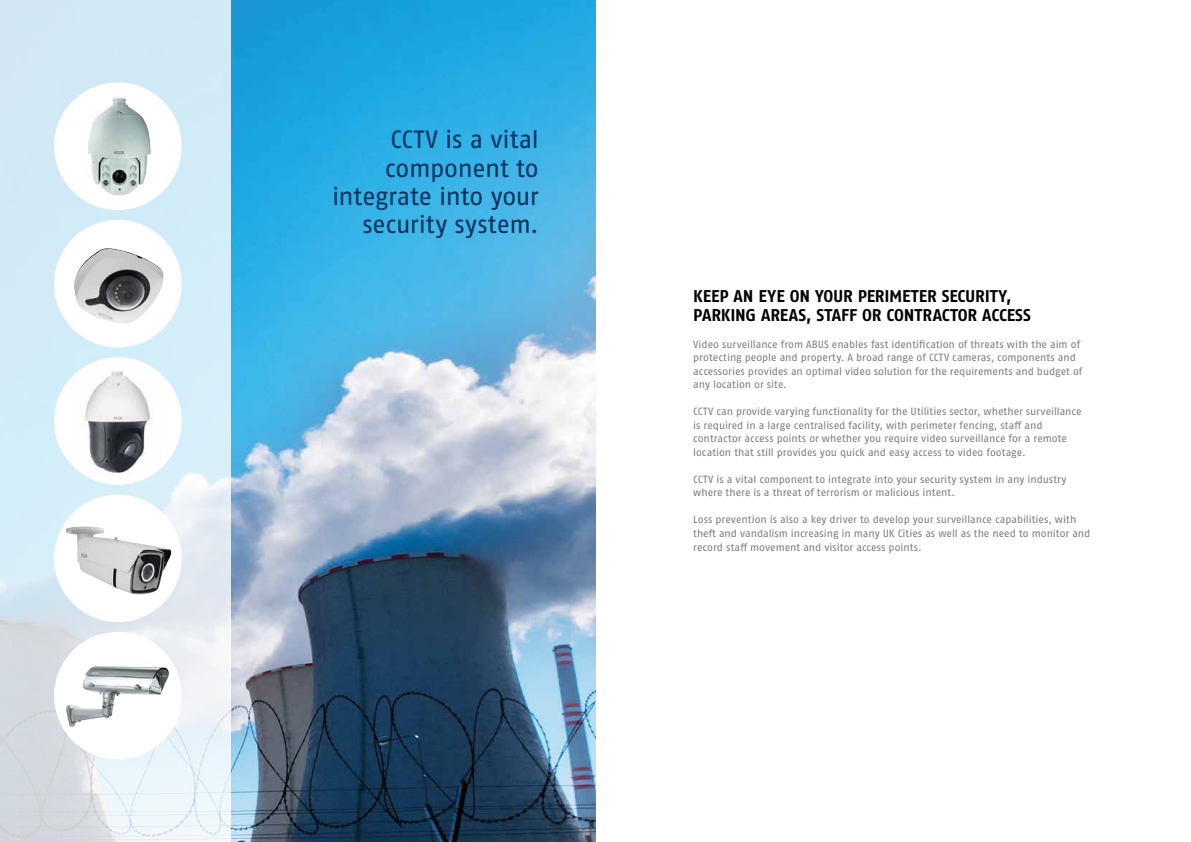
<style>
.page{position:relative;width:1191px;height:842px;background:#fff}
.page>*{position:absolute;margin:0;border:0;box-sizing:border-box;transform-origin:0 0}
.t1{font:25px/28.1px "ABUS Fago Pro";letter-spacing:-.01em;color:#00305b;text-align:right}
.t2{font:700 17px/19px "ABUS Fago Pro";letter-spacing:-.01em;color:#000}
.t3{font:10.5px/13.5px "ABUS Fago Pro";color:#7c7b7b}
</style>
<div class="page">
<img style="left:230px;top:0;width:365px;height:842px">
<svg style="left:0;top:0;width:230px;height:842px;background:#d8eaf3"></svg>
<div style="left:54px;top:82px;width:128px;height:128px;background:#fff;border-radius:50%"></div>
<div style="left:54px;top:220px;width:128px;height:127px;background:#fff;border-radius:50%"></div>
<div style="left:54px;top:632px;width:128px;height:127px;background:#fff;border-radius:50%"></div>
<div style="left:54px;top:357px;width:128px;height:128px;background:#fff;border-radius:50%"></div>
<div style="left:54px;top:494px;width:128px;height:128px;background:#fff;border-radius:50%"></div>
<img style="left:88px;top:98px;width:63px;height:97px">
<img style="left:74px;top:248px;width:90px;height:75px">
<img style="left:73px;top:361px;width:90px;height:117px">
<img style="left:66px;top:526px;width:106px;height:69px">
<img style="left:66px;top:666px;width:103px;height:60px">
<h1 class="t1" style="left:332px;top:126px;width:208px">CCTV is a vital component to integrate into your security system.</h1>
<h2 class="t2" style="left:693px;top:286px;width:339px">KEEP AN EYE ON YOUR PERIMETER SECURITY,<br>PARKING AREAS, STAFF OR CONTRACTOR ACCESS</h2>
<p class="t3" style="left:693px;top:337px;width:391px">Video surveillance from ABUS enables fast identification of threats with the aim of protecting people and property. A broad range of CCTV cameras, components and accessories provides an optimal video solution for the requirements and budget of any location or site.</p>
<p class="t3" style="left:693px;top:405px;width:390px">CCTV can provide varying functionality for the Utilities sector, whether surveillance is required in a large centralised facility, with perimeter fencing, staff and contractor access points or whether you require video surveillance for a remote location that still provides you quick and easy access to video footage.</p>
<p class="t3" style="left:693px;top:473px;width:375px">CCTV is a vital component to integrate into your security system in any industry where there is a threat of terrorism or malicious intent.</p>
<p class="t3" style="left:693px;top:513px;width:399px">Loss prevention is also a key driver to develop your surveillance capabilities, with theft and vandalism increasing in many UK Cities as well as the need to monitor and record staff movement and visitor access points.</p>
</div>
